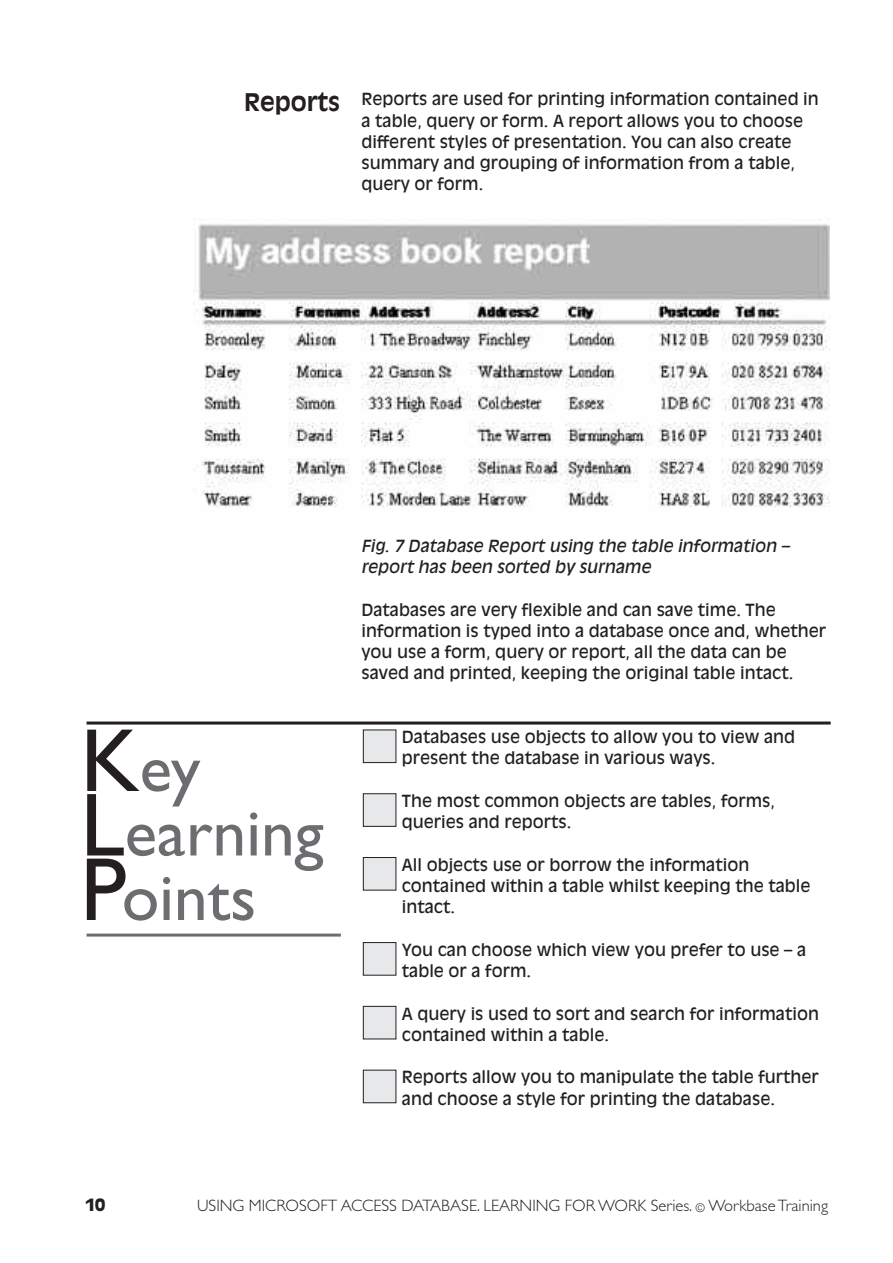
<style>
.page{position:relative;width:893px;height:1263px;background:#fff}
.page>*{position:absolute;margin:0;border:0;box-sizing:border-box;transform-origin:0 0}
.t1{font:67.5px/64.5px "Gill Sans";color:#6c6d70}
.t2{font:700 24px "Antique Olive";color:#231f20}
.t3{font:16.5px/21.3px "Antique Olive";color:#231f20}
.t4{font:italic 16.5px/21.3px "Antique Olive";color:#231f20}
.t5{font:300 16.5px "Gill Sans";color:#231f20}
.t6{font:900 16.5px "Antique Olive";color:#231f20}
.s1{font-size:90px;color:#231f20}
.s2{font-size:12px}
</style>
<div class="page">
<div style="left:363px;top:1070px;width:33px;height:33px;background:#e7e8e9"></div>
<div style="left:363px;top:1070px;width:33px;height:33px;border:1px solid #231f20"></div>
<div style="left:363px;top:1006px;width:33px;height:33px;background:#e7e8e9"></div>
<div style="left:363px;top:1006px;width:33px;height:33px;border:1px solid #231f20"></div>
<div style="left:363px;top:942px;width:33px;height:33px;background:#e7e8e9"></div>
<div style="left:363px;top:942px;width:33px;height:33px;border:1px solid #231f20"></div>
<div style="left:363px;top:857px;width:33px;height:33px;background:#e7e8e9"></div>
<div style="left:363px;top:857px;width:33px;height:33px;border:1px solid #231f20"></div>
<div style="left:363px;top:794px;width:33px;height:32px;background:#e7e8e9"></div>
<div style="left:363px;top:793px;width:33px;height:34px;border:1px solid #231f20"></div>
<div style="left:363px;top:730px;width:33px;height:32px;background:#e7e8e9"></div>
<div style="left:363px;top:729px;width:33px;height:34px;border:1px solid #231f20"></div>
<img style="left:194px;top:218px;width:635px;height:289px">
<hr style="left:87px;top:721px;width:744px;height:3px;background:#231f20">
<hr style="left:87px;top:933px;width:254px;height:3px;background:#6c6d70">
<h2 class="t2" style="left:244px;top:93px;width:97px">Reports</h2>
<p class="t3" style="left:361px;top:90px;width:459px">Reports are used for printing information contained in a table, query or form. A report allows you to choose different styles of presentation. You can also create summary and grouping of information from a table, query or form.</p>
<h1 class="t1" style="left:81px;top:742px;width:245px"><span class="s1">K</span>ey<br><span class="s1">L</span>earning<br><span class="s1">P</span>oints</h1>
<p class="t4" style="left:361px;top:536px;width:430px">Fig. 7 Database Report using the table information – report has been sorted by surname</p>
<p class="t3" style="left:361px;top:600px;width:466px">Databases are very flexible and can save time. The information is typed into a database once and, whether you use a form, query or report, all the data can be saved and printed, keeping the original table intact.</p>
<p class="t3" style="left:402px;top:727px;width:395px">Databases use objects to allow you to view and present the database in various ways.</p>
<p class="t3" style="left:402px;top:791px;width:375px">The most common objects are tables, forms, queries and reports.</p>
<p class="t3" style="left:402px;top:855px;width:410px">All objects use or borrow the information contained within a table whilst keeping the table intact.</p>
<p class="t3" style="left:402px;top:940px;width:406px">You can choose which view you prefer to use – a table or a form.</p>
<p class="t3" style="left:402px;top:1004px;width:419px">A query is used to sort and search for information contained within a table.</p>
<p class="t3" style="left:402px;top:1067px;width:419px">Reports allow you to manipulate the table further and choose a style for printing the database.</p>
<p class="t6" style="left:85px;top:1198px;width:22px">10</p>
<p class="t5" style="left:197px;top:1196px;width:632px">USING MICROSOFT ACCESS DATABASE. LEARNING FOR WORK Series. <span class="s2">©</span> WorkbaseTraining</p>
</div>
